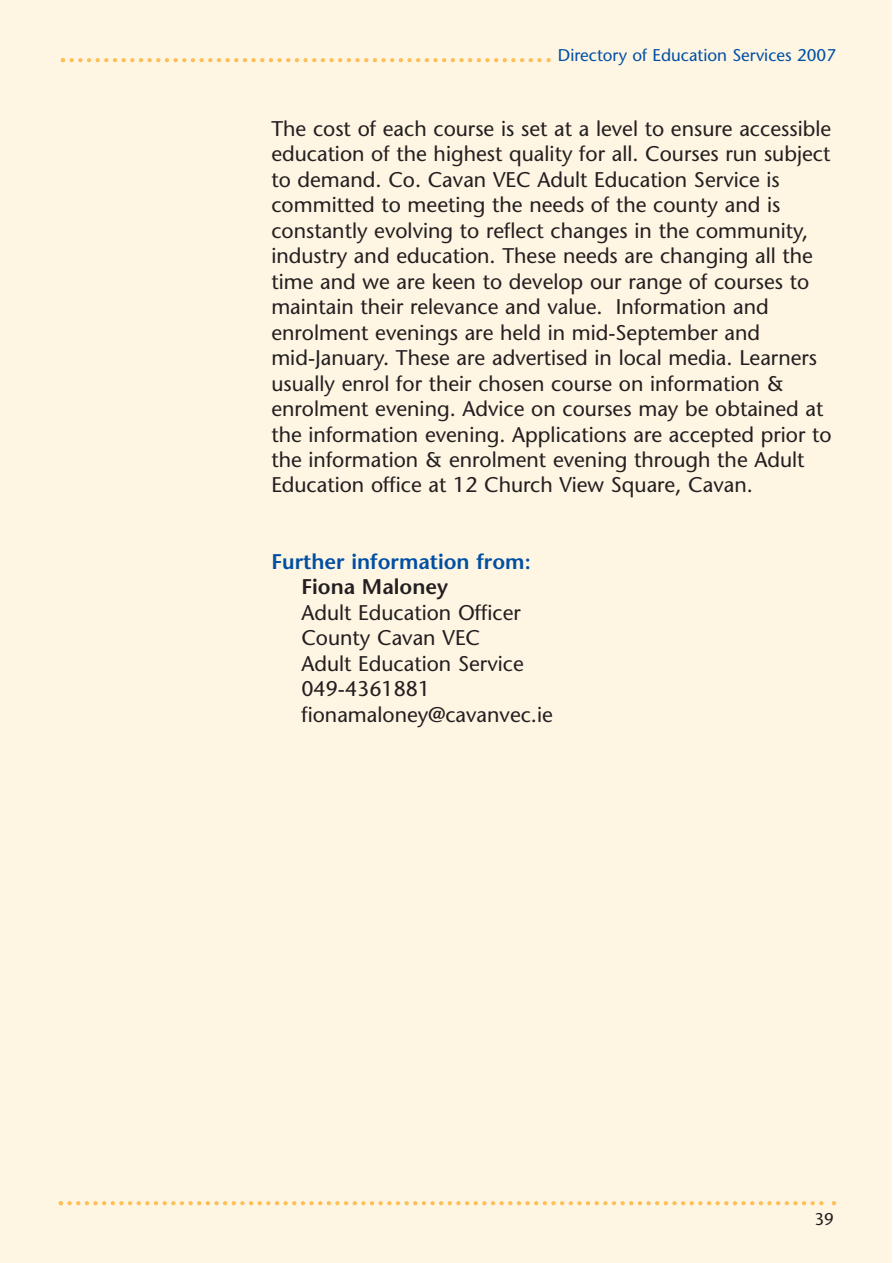
<style>
.page{position:relative;width:893px;height:1263px;background:#fff}
.page>*{position:absolute;margin:0;border:0;box-sizing:border-box;transform-origin:0 0}
.t1{font:21.15px/25.5px "Stone Sans";color:#231f20}
.t2{font:600 21.15px "Stone Sans";color:#004fa3}
.t3{font:600 21.15px "Stone Sans";color:#231f20}
.t4{font:16.95px "Stone Sans";color:#004fa3}
.t5{font:16.95px "Stone Sans";color:#231f20}
</style>
<div class="page">
<div style="left:1px;top:0;width:891px;height:1263px;background:#fef5e3"></div>
<svg style="left:59px;top:1201px;width:777px;height:4px"></svg>
<svg style="left:61px;top:58px;width:490px;height:4px"></svg>
<p class="t4" style="left:558px;top:48px;width:280px">Directory of Education Services 2007</p>
<p class="t1" style="left:271px;top:118px;width:562px">The cost of each course is set at a level to ensure accessible education of the highest quality for all. Courses run subject to demand. Co. Cavan VEC Adult Education Service is committed to meeting the needs of the county and is constantly evolving to reflect changes in the community, industry and education. These needs are changing all the time and we are keen to develop our range of courses to maintain their relevance and value. Information and enrolment evenings are held in mid-September and mid-January. These are advertised in local media. Learners usually enrol for their chosen course on information &amp; enrolment evening. Advice on courses may be obtained at the information evening. Applications are accepted prior to the information &amp; enrolment evening through the Adult Education office at 12 Church View Square, Cavan.</p>
<p class="t2" style="left:271px;top:553px;width:261px">Further information from:</p>
<p class="t3" style="left:301px;top:579px;width:148px">Fiona Maloney</p>
<p class="t1" style="left:301px;top:602px;width:253px">Adult Education Officer<br>County Cavan VEC<br>Adult Education Service<br>049-4361881 fionamaloney@cavanvec.ie</p>
<p class="t5" style="left:814px;top:1212px;width:21px">39</p>
</div>
